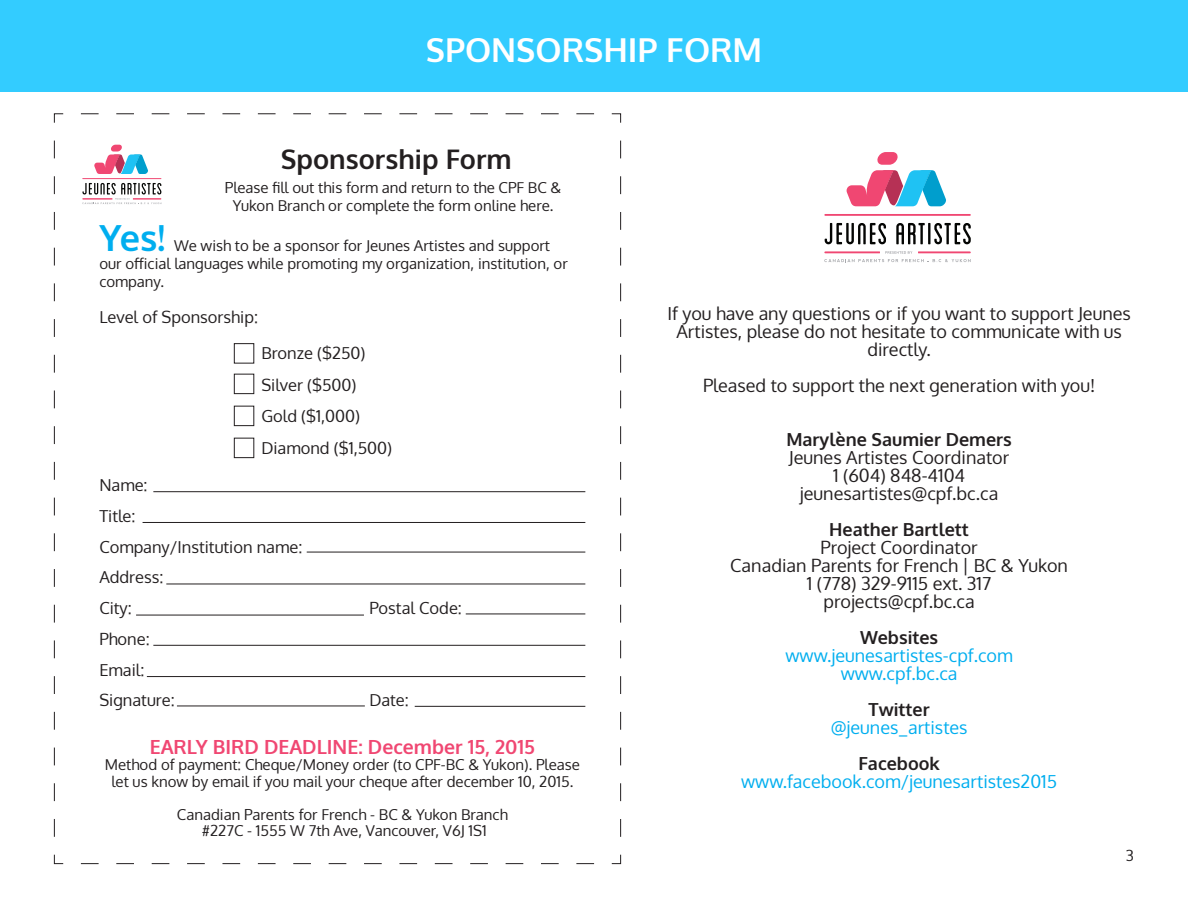
<style>
.page{position:relative;width:1188px;height:918px;background:#fff}
.page>*{position:absolute;margin:0;border:0;box-sizing:border-box;transform-origin:0 0}
.t1{font:700 36px "Oxygen";color:#00aeef}
.t2{font:700 33px "Oxygen";color:#fff}
.Subtitle_-_Regular{font:700 27px "Oxygen";color:#231f20}
.t3{font:700 19.5px "Oxygen";color:#f04772}
.t4{font:18px/18px "Oxygen";color:#231f20;text-align:center}
.t5{font:18px "Oxygen";color:#00aeef}
.t6{font:700 18px "Oxygen";color:#231f20}
.t7{font:16.5px "Oxygen";color:#231f20}
.t8{font:15px/18px "Oxygen";color:#231f20;text-align:center}
</style>
<div class="page">
<svg style="left:825px;top:223px;width:61px;height:21px"></svg>
<svg style="left:896px;top:223px;width:75px;height:21px"></svg>
<svg style="left:824px;top:251px;width:147px;height:12px"></svg>
<hr style="left:824px;top:214px;width:147px;height:2px;background:#f04772">
<svg style="left:847px;top:152px;width:99px;height:54px"></svg>
<div style="left:0;top:0;width:1188px;height:91px;background:#3cf"></div>
<svg style="left:54px;top:113px;width:567px;height:751px"></svg>
<svg style="left:82px;top:183px;width:79px;height:22px"></svg>
<hr style="left:82px;top:178px;width:79px;height:1px;background:#f04772">
<svg style="left:94px;top:145px;width:54px;height:29px"></svg>
<div style="left:234px;top:344px;width:20px;height:19px;background:#fff"></div>
<div style="left:234px;top:343px;width:20px;height:21px;border:1px solid #231f20"></div>
<div style="left:234px;top:374px;width:20px;height:20px;background:#fff"></div>
<div style="left:234px;top:374px;width:20px;height:20px;border:1px solid #231f20"></div>
<div style="left:234px;top:406px;width:20px;height:20px;background:#fff"></div>
<div style="left:234px;top:406px;width:20px;height:20px;border:1px solid #231f20"></div>
<div style="left:234px;top:438px;width:20px;height:20px;background:#fff"></div>
<div style="left:234px;top:438px;width:20px;height:20px;border:1px solid #231f20"></div>
<hr style="left:153px;top:491px;width:432px;height:1px;background:#231f20">
<hr style="left:143px;top:522px;width:442px;height:1px;background:#231f20">
<hr style="left:307px;top:552px;width:278px;height:1px;background:#231f20">
<hr style="left:166px;top:584px;width:419px;height:1px;background:#231f20">
<hr style="left:136px;top:615px;width:228px;height:1px;background:#231f20">
<hr style="left:466px;top:614px;width:119px;height:1px;background:#231f20">
<hr style="left:153px;top:645px;width:432px;height:1px;background:#231f20">
<hr style="left:147px;top:676px;width:438px;height:1px;background:#231f20">
<hr style="left:177px;top:706px;width:188px;height:1px;background:#231f20">
<hr style="left:415px;top:706px;width:170px;height:1px;background:#231f20">
<p class="t2" style="left:426px;top:30px;width:338px">SPONSORSHIP FORM</p>
<p class="Subtitle_-_Regular" style="left:281px;top:143px;width:232px">Sponsorship Form</p>
<p class="t8" style="left:225px;top:179px;width:338px">Please fill out this form and return to the CPF BC &amp;<br>Yukon Branch or complete the form online here.</p>
<p class="t1" style="left:99px;top:216px;width:67px">Yes!</p>
<p class="t8" style="left:99px;top:237px;width:470px;text-align:left;text-indent:75px">We wish to be a sponsor for Jeunes Artistes and support our official languages while promoting my organization, institution, or company.</p>
<p class="t7" style="left:99px;top:306px;width:160px">Level of Sponsorship:</p>
<p class="t7" style="left:261px;top:342px;width:106px">Bronze ($250)</p>
<p class="t7" style="left:261px;top:374px;width:97px">Silver ($500)</p>
<p class="t7" style="left:261px;top:405px;width:100px">Gold ($1,000)</p>
<p class="t7" style="left:261px;top:437px;width:132px">Diamond ($1,500)</p>
<p class="t7" style="left:99px;top:474px;width:50px">Name:</p>
<p class="t7" style="left:99px;top:505px;width:38px">Title:</p>
<p class="t7" style="left:99px;top:535px;width:204px">Company/Institution name:</p>
<p class="t7" style="left:99px;top:566px;width:65px">Address:</p>
<p class="t7" style="left:99px;top:597px;width:34px">City:</p>
<p class="t7" style="left:369px;top:597px;width:94px">Postal Code:</p>
<p class="t7" style="left:99px;top:628px;width:52px">Phone:</p>
<p class="t7" style="left:99px;top:658px;width:47px">Email:</p>
<p class="t7" style="left:99px;top:689px;width:77px">Signature:</p>
<p class="t7" style="left:369px;top:689px;width:41px">Date:</p>
<p class="t3" style="left:150px;top:735px;width:387px">EARLY BIRD DEADLINE: December 15, 2015</p>
<p class="t8" style="left:105px;top:757px;width:477px;line-height:16.5px">Method of payment: Cheque/Money order (to CPF-BC &amp; Yukon). Please let us know by email if you mail your cheque after december 10, 2015.</p>
<p class="t8" style="left:177px;top:806px;width:332px">Canadian Parents for French - BC &amp; Yukon Branch</p>
<p class="t8" style="left:202px;top:822px;width:287px">#227C - 1555 W 7th Ave, Vancouver, V6J 1S1</p>
<p class="t4" style="left:667px;top:304px;width:465px">If you have any questions or if you want to support Jeunes<br>Artistes, please do not hesitate to communicate with us directly.</p>
<p class="t4" style="left:703px;top:376px;width:394px">Pleased to support the next generation with you!</p>
<p class="t6" style="left:786px;top:428px;width:227px">Marylène Saumier Demers</p>
<p class="t4" style="left:789px;top:448px;width:222px">Jeunes Artistes Coordinator</p>
<p class="t4" style="left:833px;top:466px;width:134px">1 (604) 848-4104</p>
<p class="t4" style="left:800px;top:484px;width:200px">jeunesartistes@cpf.bc.ca</p>
<p class="t6" style="left:829px;top:518px;width:141px">Heather Bartlett</p>
<p class="t4" style="left:821px;top:538px;width:159px">Project Coordinator</p>
<p class="t4" style="left:730px;top:556px;width:339px">Canadian Parents for French | BC &amp; Yukon</p>
<p class="t4" style="left:807px;top:574px;width:186px">1 (778) 329-9115 ext. 317</p>
<p class="t4" style="left:824px;top:592px;width:153px">projects@cpf.bc.ca</p>
<p class="t6" style="left:860px;top:626px;width:80px">Websites</p>
<p class="t5" style="left:786px;top:643px;width:229px">www.jeunesartistes-cpf.com</p>
<p class="t5" style="left:841px;top:661px;width:118px">www.cpf.bc.ca</p>
<p class="t6" style="left:869px;top:698px;width:63px">Twitter</p>
<p class="t5" style="left:831px;top:715px;width:138px">@jeunes_artistes</p>
<p class="t6" style="left:859px;top:752px;width:83px">Facebook</p>
<p class="t5" style="left:741px;top:769px;width:317px">www.facebook.com/jeunesartistes2015</p>
<p class="t8" style="left:1126px;top:846px;width:10px">3</p>
</div>
